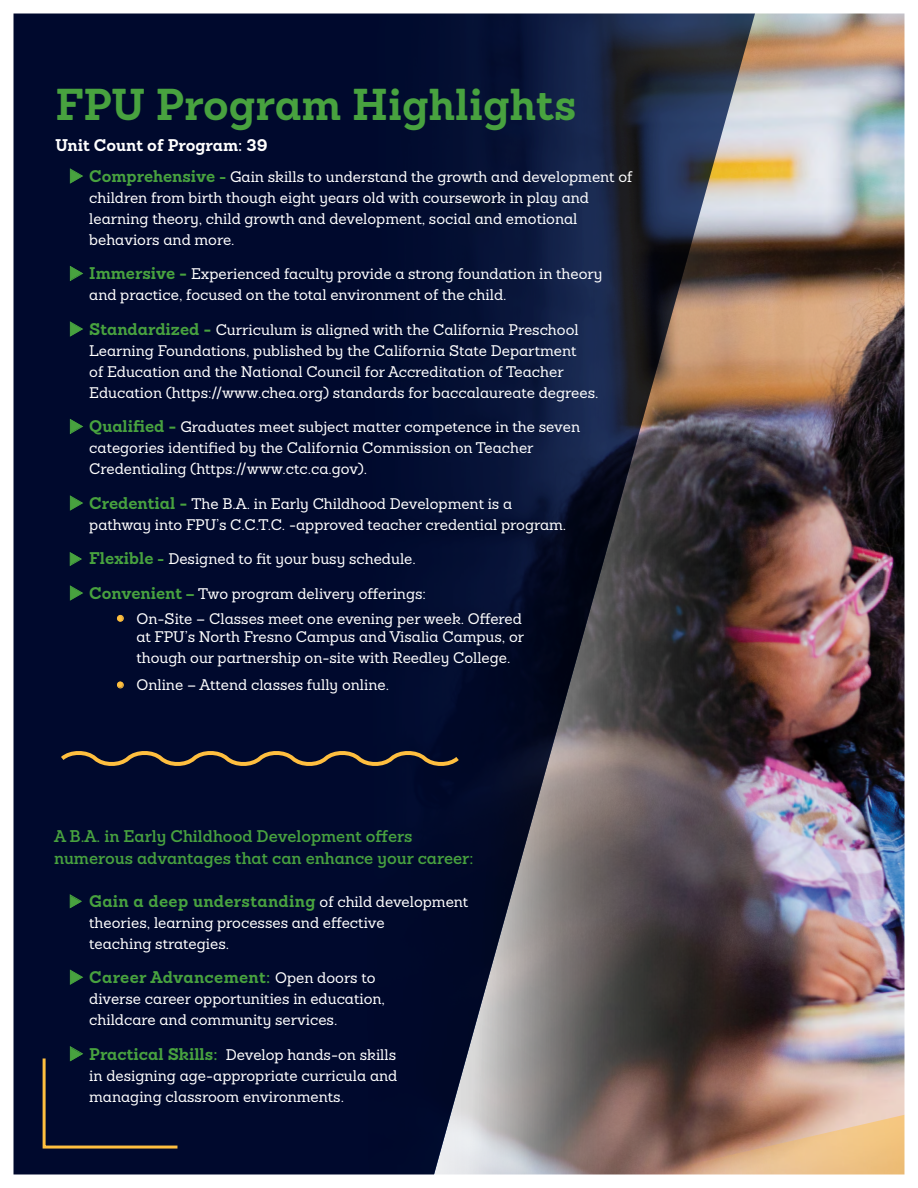
<style>
.page{position:relative;width:918px;height:1188px;background:#fff}
.page>*{position:absolute;margin:0;border:0;box-sizing:border-box;transform-origin:0 0}
.t1{font:700 43.5px "Sanchez";color:#48a23f}
.t2{font:600 16.5px/22.5px "Sanchez";color:#48a23f}
.t3{font:700 16.5px "Sanchez";letter-spacing:.02em;color:#48a23f}
.t4{font:700 16.5px "Sanchez";color:#fff}
.t5{font:15px/21px "Sanchez";color:#fff}
.s1{font-weight:700;font-size:16.5px;color:#48a23f}
.s2{font-weight:700;color:#48a23f}
.s3{font-weight:400;font-size:15px;color:#fff}
</style>
<div class="page">
<img style="left:13px;top:13px;width:892px;height:1162px">
<svg style="left:70px;top:895px;width:11px;height:13px"></svg>
<svg style="left:70px;top:970px;width:12px;height:14px"></svg>
<div style="left:41px;top:1047px;width:139px;height:103px;background:#00092d"></div>
<svg style="left:70px;top:169px;width:12px;height:14px"></svg>
<svg style="left:70px;top:266px;width:12px;height:14px"></svg>
<svg style="left:70px;top:322px;width:12px;height:14px"></svg>
<svg style="left:70px;top:419px;width:12px;height:14px"></svg>
<svg style="left:70px;top:496px;width:12px;height:14px"></svg>
<svg style="left:70px;top:553px;width:11px;height:12px"></svg>
<svg style="left:70px;top:586px;width:12px;height:14px"></svg>
<svg style="left:118px;top:615px;width:5px;height:6px"></svg>
<svg style="left:118px;top:682px;width:5px;height:6px"></svg>
<p class="t1" style="left:56px;top:75px;width:522px">FPU Program Highlights</p>
<p class="t4" style="left:56px;top:134px;width:214px">Unit Count of Program: 39</p>
<p class="t5" style="left:89px;top:166px;width:545px"><span class="s1">Comprehensive</span> <span class="s2">-</span> Gain skills to understand the growth and development of children from birth though eight years old with coursework in play and learning theory, child growth and development, social and emotional behaviors and more.</p>
<p class="t5" style="left:89px;top:264px;width:515px"><span class="s1">Immersive -</span> Experienced faculty provide a strong foundation in theory and practice, focused on the total environment of the child.</p>
<p class="t5" style="left:89px;top:319px;width:511px"><span class="s1">Standardized -</span> Curriculum is aligned with the California Preschool Learning Foundations, published by the California State Department<br>of Education and the National Council for Accreditation of Teacher Education (https://www.chea.org) standards for baccalaureate degrees.</p>
<p class="t5" style="left:89px;top:417px;width:492px"><span class="s1">Qualified -</span> Graduates meet subject matter competence in the seven categories identified by the California Commission on Teacher<br>Credentialing (https://www.ctc.ca.gov).</p>
<p class="t5" style="left:89px;top:493px;width:479px"><span class="s1">Credential -</span> The B.A. in Early Childhood Development is a pathway into FPU’s C.C.T.C. -approved teacher credential program.</p>
<p class="t5" style="left:89px;top:549px;width:328px"><span class="s1">Flexible</span> <span class="s2">-</span> Designed to fit your busy schedule.</p>
<p class="t5" style="left:89px;top:583px;width:338px"><span class="s1">Convenient</span> <span class="s2">–</span> Two program delivery offerings:</p>
<p class="t5" style="left:136px;top:609px;width:389px;line-height:18px">On-Site – Classes meet one evening per week. Offered at FPU’s North Fresno Campus and Visalia Campus, or</p>
<p class="t5" style="left:136px;top:647px;width:375px">though our partnership on-site with Reedley College.</p>
<p class="t5" style="left:136px;top:675px;width:254px">Online – Attend classes fully online.</p>
<p class="t2" style="left:54px;top:825px;width:421px">A B.A. in Early Childhood Development offers numerous advantages that can enhance your career:</p>
<p class="t3" style="left:89px;top:889px;width:381px">Gain a deep understanding <span class="s3">of child development</span></p>
<p class="t5" style="left:89px;top:912px;width:297px">theories, learning processes and effective teaching strategies.</p>
<p class="t3" style="left:89px;top:966px;width:288px">Career Advancement: <span class="s3">Open doors to</span></p>
<p class="t5" style="left:89px;top:988px;width:297px">diverse career opportunities in education, childcare and community services.</p>
<p class="t5" style="left:89px;top:1044px;width:310px;text-align:justify"><span class="s1">Practical Skills:</span> Develop hands-on skills in designing age-appropriate curricula and managing classroom environments.</p>
</div>
